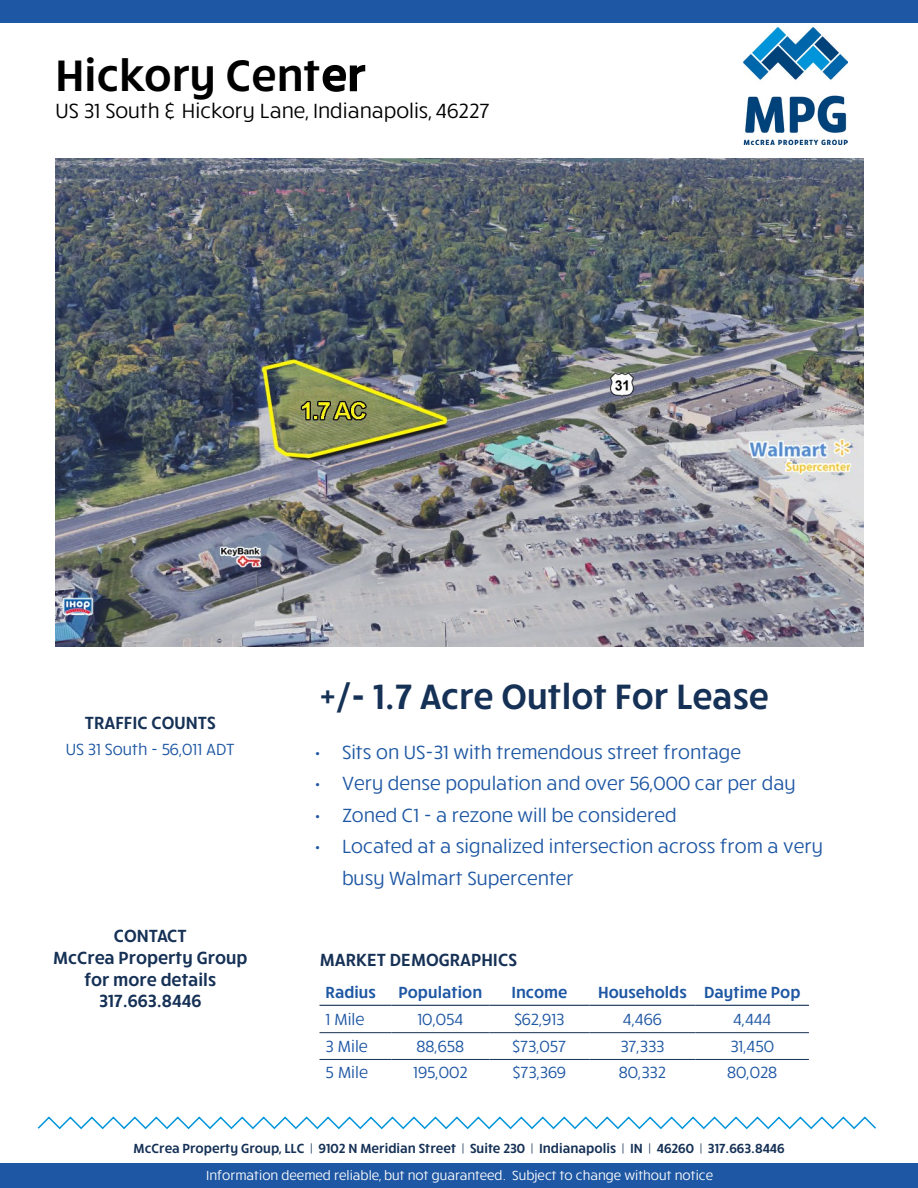
<style>
.page{position:relative;width:918px;height:1188px;background:#fff}
.page>*{position:absolute;margin:0;border:0;box-sizing:border-box;transform-origin:0 0}
.t1{font:600 45px "Ruck Sack";color:#000}
.t2{font:600 36px "Ruck Sack";color:#163156}
.t3{font:21px "Ruck Sack";color:#000}
.t4{font:19.5px/31.5px "Ruck Sack";color:#1e57a3}
.t5{font:600 18px/21.6px "Ruck Sack";color:#163156;text-align:center}
.t6{font:16.5px "Ruck Sack";color:#1e57a3}
.t7{font:600 16.5px "Ruck Sack";color:#1e57a3}
.t8{font:600 13.5px "Ruck Sack";color:#163156}
.t9{font:13.5px "Ruck Sack";color:#fff}
</style>
<div class="page">
<img style="left:743px;top:27px;width:105px;height:117px">
<div style="left:0;top:0;width:918px;height:23px;background:#1e57a3"></div>
<div style="left:0;top:1163px;width:918px;height:25px;background:#1e57a3"></div>
<svg style="left:37px;top:1116px;width:839px;height:14px"></svg>
<hr style="left:320px;top:1005px;width:71px;height:1px;background:#163156">
<hr style="left:391px;top:1005px;width:98px;height:1px;background:#163156">
<hr style="left:489px;top:1005px;width:100px;height:1px;background:#163156">
<hr style="left:589px;top:1005px;width:107px;height:1px;background:#163156">
<hr style="left:696px;top:1005px;width:113px;height:1px;background:#163156">
<hr style="left:320px;top:1032px;width:71px;height:1px;background:#163156">
<hr style="left:391px;top:1032px;width:98px;height:1px;background:#163156">
<hr style="left:489px;top:1032px;width:100px;height:1px;background:#163156">
<hr style="left:589px;top:1032px;width:107px;height:1px;background:#163156">
<hr style="left:696px;top:1032px;width:113px;height:1px;background:#163156">
<hr style="left:320px;top:1059px;width:71px;height:1px;background:#163156">
<hr style="left:391px;top:1059px;width:98px;height:1px;background:#163156">
<hr style="left:489px;top:1059px;width:100px;height:1px;background:#163156">
<hr style="left:589px;top:1059px;width:107px;height:1px;background:#163156">
<hr style="left:696px;top:1059px;width:113px;height:1px;background:#163156">
<img style="left:56px;top:158px;width:808px;height:488px">
<h1 class="t1" style="left:56px;top:44px;width:312px">Hickory Center</h1>
<p class="t3" style="left:56px;top:97px;width:436px">US 31 South &amp; Hickory Lane, Indianapolis, 46227</p>
<p class="t5" style="left:85px;top:711px;width:132px">TRAFFIC COUNTS</p>
<p class="t6" style="left:66px;top:738px;width:171px">US 31 South - 56,011 ADT</p>
<p class="t5" style="left:53px;top:924px;width:196px">CONTACT<br>McCrea Property Group for more details<br>317.663.8446</p>
<h2 class="t2" style="left:320px;top:672px;width:451px">+/- 1.7 Acre Outlot For Lease</h2>
<p class="t4" style="left:315px;top:735px;width:428px">• Sits on US-31 with tremendous street frontage</p>
<p class="t4" style="left:315px;top:767px;width:482px">• Very dense population and over 56,000 car per day</p>
<p class="t4" style="left:315px;top:798px;width:363px">• Zoned C1 - a rezone will be considered</p>
<p class="t4" style="left:342px;top:830px;width:483px;text-indent:-27px">• Located at a signalized intersection across from a very busy Walmart Supercenter</p>
<p class="t5" style="left:320px;top:948px;width:199px">MARKET DEMOGRAPHICS</p>
<p class="t7" style="left:326px;top:982px;width:52px">Radius</p>
<p class="t7" style="left:399px;top:982px;width:85px">Population</p>
<p class="t7" style="left:511px;top:982px;width:57px">Income</p>
<p class="t7" style="left:598px;top:982px;width:204px">Households Daytime Pop</p>
<p class="t6" style="left:326px;top:1008px;width:41px">1 Mile</p>
<p class="t6" style="left:417px;top:1008px;width:47px">10,054</p>
<p class="t6" style="left:514px;top:1008px;width:52px">$62,913</p>
<p class="t6" style="left:623px;top:1008px;width:41px">4,466</p>
<p class="t6" style="left:733px;top:1008px;width:40px">4,444</p>
<p class="t6" style="left:326px;top:1035px;width:44px">3 Mile</p>
<p class="t6" style="left:417px;top:1035px;width:49px">88,658</p>
<p class="t6" style="left:513px;top:1035px;width:55px">$73,057</p>
<p class="t6" style="left:620px;top:1035px;width:46px">37,333</p>
<p class="t6" style="left:730px;top:1035px;width:45px">31,450</p>
<p class="t6" style="left:326px;top:1061px;width:44px">5 Mile</p>
<p class="t6" style="left:413px;top:1061px;width:56px">195,002</p>
<p class="t6" style="left:513px;top:1061px;width:55px">$73,369</p>
<p class="t6" style="left:619px;top:1061px;width:49px">80,332</p>
<p class="t6" style="left:727px;top:1061px;width:52px">80,028</p>
<p class="t8" style="left:133px;top:1139px;width:653px">McCrea Property Group, LLC | 9102 N Meridian Street | Suite 230 | Indianapolis | IN | 46260 | 317.663.8446</p>
<p class="t9" style="left:206px;top:1166px;width:509px">Information deemed reliable, but not guaranteed. Subject to change without notice</p>
</div>
